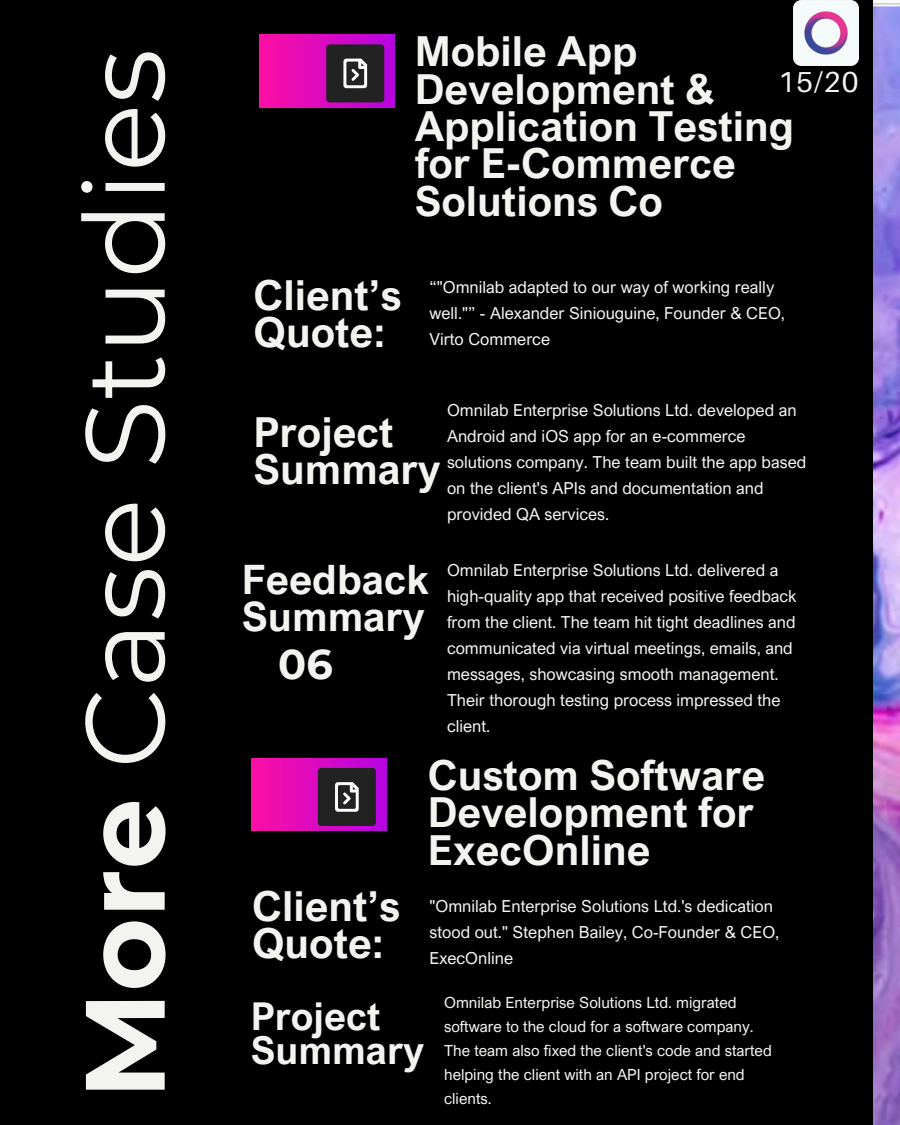
<style>
.page{position:relative;width:900px;height:1125px;background:#000}
.page>*{position:absolute;margin:0;border:0;box-sizing:border-box;transform-origin:0 0}
.t1{font:112.5px "Montserrat";color:#f3f4f0}
.t2{font:700 41.4px/37.4px "Arial Nova";color:#f3f4f0}
.t3{font:700 41.4px "Montserrat";color:#f3f4f0}
.t4{font:700 40.6px/36.7px "Arial Nova";color:#f3f4f0}
.t5{font:700 38.4px/34.6px "Arial Nova";color:#f3f4f0}
.t6{font:28.9px "Aileron";color:#f3f4f0}
.t7{font:16.6px/26px "Arial Nova";color:#f3f4f0}
.t8{font:15.4px/24.1px "Arial Nova";color:#f3f4f0}
.s1{font-weight:700}
</style>
<div class="page">
<div style="left:260px;top:35px;width:135px;height:72px;background:linear-gradient(to right,#fd0fa5,#b405df)"></div>
<svg style="left:326px;top:44px;width:58px;height:58px;background:#3a373a"></svg>
<img style="left:873px;top:0;width:27px;height:1125px">
<div style="left:252px;top:758px;width:135px;height:73px;background:linear-gradient(to right,#fc0fa4,#b604e1)"></div>
<svg style="left:318px;top:768px;width:58px;height:58px;background:#393839"></svg>
<img style="left:794px;top:0;width:65px;height:65px">
<p class="t1" style="left:56px;top:1099px;width:1052px;rotate:-90deg"><span class="s1">More</span> Case Studies</p>
<h3 class="t2" style="left:415px;top:32px;width:381px">Mobile App<br>Development &amp;<br>Application Testing for E-Commerce<br>Solutions Co</h3>
<p class="t6" style="left:778px;top:64px;width:82px">15/20</p>
<h2 class="t2" style="left:254px;top:275px;width:150px">Client’s<br>Quote:</h2>
<h2 class="t7" style="left:430px;top:273px;width:357px">“"Omnilab adapted to our way of working really well."” - Alexander Siniouguine, Founder &amp; CEO,<br>Virto Commerce</h2>
<h2 class="t7" style="left:447px;top:397px;width:361px">Omnilab Enterprise Solutions Ltd. developed an Android and iOS app for an e-commerce solutions company. The team built the app based on the client's APIs and documentation and provided QA services.</h2>
<p class="t2" style="left:254px;top:412px;width:189px">Project<br>Summary</p>
<p class="t4" style="left:242px;top:560px;width:189px">Feedback<br>Summary</p>
<p class="t7" style="left:447px;top:557px;width:351px">Omnilab Enterprise Solutions Ltd. delivered a high-quality app that received positive feedback from the client. The team hit tight deadlines and communicated via virtual meetings, emails, and messages, showcasing smooth management.<br>Their thorough testing process impressed the client.</p>
<h2 class="t2" style="left:428px;top:756px;width:339px">Custom Software<br>Development for<br>ExecOnline</h2>
<h2 class="t2" style="left:252px;top:887px;width:150px">Client’s<br>Quote:</h2>
<p class="t7" style="left:430px;top:893px;width:351px">"Omnilab Enterprise Solutions Ltd.'s dedication stood out." Stephen Bailey, Co-Founder &amp; CEO,<br>ExecOnline</p>
<h2 class="t5" style="left:251px;top:998px;width:175px">Project<br>Summary</h2>
<p class="t8" style="left:444px;top:990px;width:329px">Omnilab Enterprise Solutions Ltd. migrated software to the cloud for a software company.<br>The team also fixed the client's code and started helping the client with an API project for end clients.</p>
<h2 class="t3" style="left:278px;top:639px;width:56px">06</h2>
</div>
